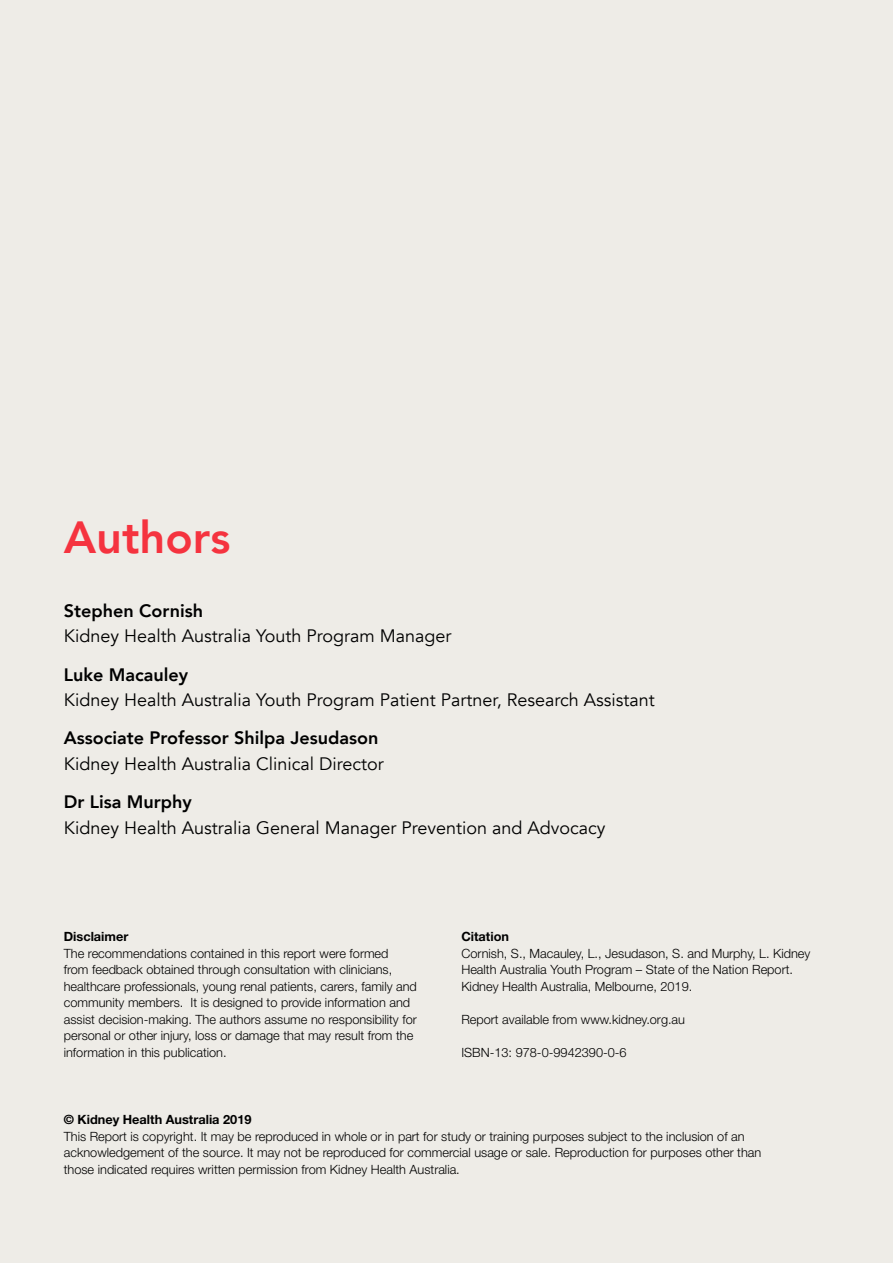
<style>
.page{position:relative;width:893px;height:1263px;background:#fff}
.page>*{position:absolute;margin:0;border:0;box-sizing:border-box;transform-origin:0 0}
.t1{font:800 45px "Avenir";color:#f5333f}
.t2{font:18px "Avenir";color:#000}
.t3{font:800 18px "Avenir";color:#000}
.t4{font:300 12.75px/16.5px "Helvetica Neue";color:#000}
.t5{font:700 12.75px "Helvetica Neue";color:#000}
</style>
<div class="page">
<div style="left:1px;top:0;width:892px;height:1263px;background:#eeece7"></div>
<h1 class="t1" style="left:64px;top:502px;width:168px">Authors</h1>
<h2 class="t3" style="left:64px;top:597px;width:141px">Stephen Cornish</h2>
<h2 class="t2" style="left:64px;top:625px;width:389px">Kidney Health Australia Youth Program Manager</h2>
<h2 class="t3" style="left:64px;top:660px;width:126px">Luke Macauley</h2>
<h2 class="t2" style="left:64px;top:689px;width:592px">Kidney Health Australia Youth Program Patient Partner, Research Assistant</h2>
<h2 class="t3" style="left:64px;top:724px;width:316px">Associate Professor Shilpa Jesudason</h2>
<h2 class="t2" style="left:64px;top:753px;width:321px">Kidney Health Australia Clinical Director</h2>
<h2 class="t3" style="left:64px;top:788px;width:130px">Dr Lisa Murphy</h2>
<h2 class="t2" style="left:64px;top:817px;width:543px">Kidney Health Australia General Manager Prevention and Advocacy</h2>
<p class="t5" style="left:64px;top:929px;width:66px">Disclaimer</p>
<p class="t4" style="left:64px;top:945px;width:355px">The recommendations contained in this report were formed<br>from feedback obtained through consultation with clinicians, healthcare professionals, young renal patients, carers, family and community members. It is designed to provide information and assist decision-making. The authors assume no responsibility for personal or other injury, loss or damage that may result from the information in this publication.</p>
<p class="t5" style="left:461px;top:929px;width:49px">Citation</p>
<p class="t4" style="left:461px;top:945px;width:351px">Cornish, S., Macauley, L., Jesudason, S. and Murphy, L. Kidney<br>Health Australia Youth Program – State of the Nation Report.<br>Kidney Health Australia, Melbourne, 2019.</p>
<p class="t4" style="left:461px;top:1011px;width:225px">Report available from www.kidney.org.au</p>
<p class="t4" style="left:461px;top:1044px;width:167px">ISBN-13: 978-0-9942390-0-6</p>
<p class="t5" style="left:64px;top:1112px;width:189px">© Kidney Health Australia 2019</p>
<p class="t4" style="left:64px;top:1127px;width:699px">This Report is copyright. It may be reproduced in whole or in part for study or training purposes subject to the inclusion of an acknowledgement of the source. It may not be reproduced for commercial usage or sale. Reproduction for purposes other than those indicated requires written permission from Kidney Health Australia.</p>
</div>
